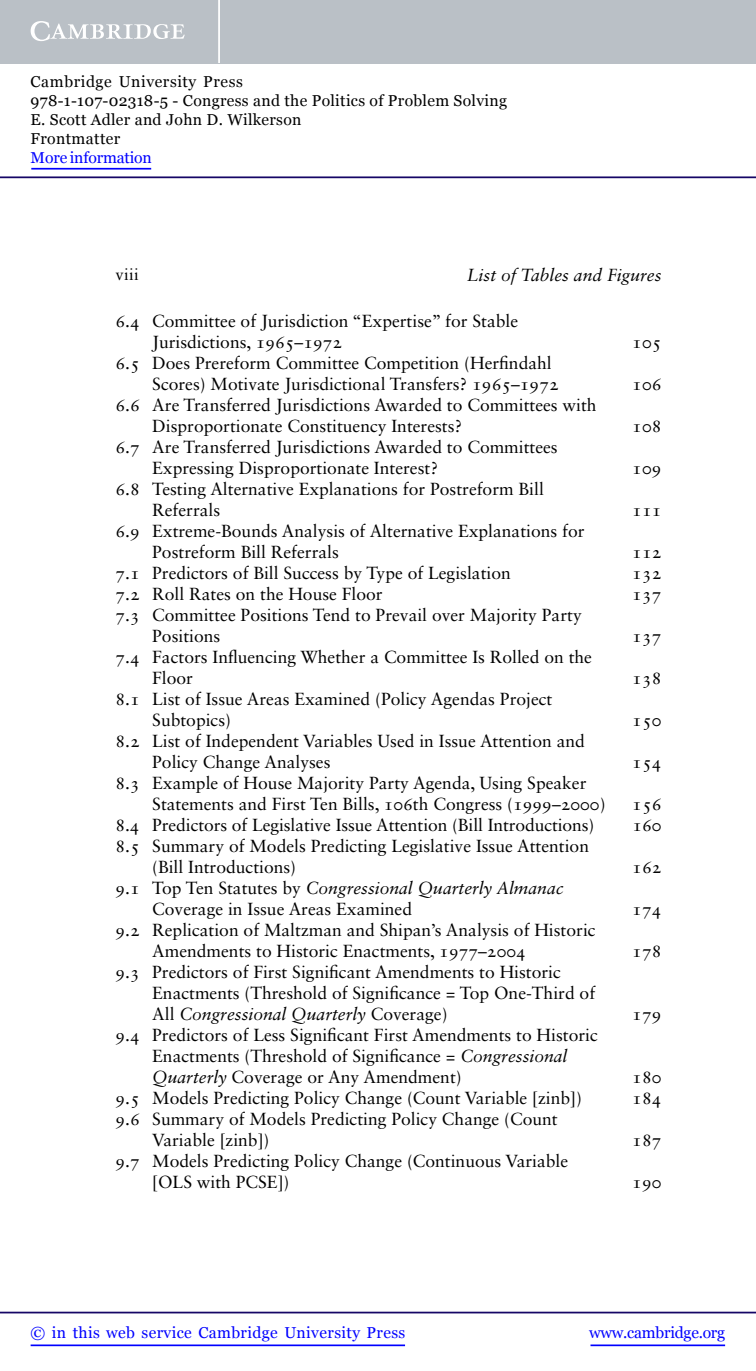
<style>
.page{position:relative;width:756px;height:1371px;background:#fff}
.page>*{position:absolute;margin:0;border:0;box-sizing:border-box;transform-origin:0 0}
.t1{font:17.5px/21px "Sabon LT Std";color:#000}
.t2{font:italic 17.5px "Sabon LT Std";color:#000}
.t3{font:16.62px "Sabon LT Std";color:#000}
.t4{font:15.75px/18.9px "Georgia";letter-spacing:.02em;color:#000}
.t5{font:15.75px "Georgia";letter-spacing:.025em;color:#00f}
.t6{font:15.75px "Georgia";letter-spacing:-.015em;color:#00f}
.t7{font:15.75px "Georgia";letter-spacing:-.01em;color:#00f}
.s1{font-style:italic}
</style>
<div class="page">
<hr style="left:591px;top:1344px;width:134px;height:1px;background:#00f">
<hr style="left:0;top:1311px;width:756px;height:2px;background:#150666">
<hr style="left:31px;top:1344px;width:374px;height:1px;background:#00f">
<div style="left:0;top:0;width:756px;height:63px;background:#bac0c6"></div>
<svg style="left:31px;top:21px;width:154px;height:20px"></svg>
<hr style="left:218px;top:0;width:2px;height:63px;background:#fff">
<hr style="left:0;top:176px;width:756px;height:2px;background:#150666">
<hr style="left:31px;top:168px;width:120px;height:1px;background:#00f">
<p class="t4" style="left:31px;top:72px;width:478px">Cambridge University Press<br>978-1-107-02318-5 - Congress and the Politics of Problem Solving E. Scott Adler and John D. Wilkerson<br>Frontmatter</p>
<p class="t7" style="left:31px;top:148px;width:123px">More information</p>
<p class="t3" style="left:116px;top:265px;width:25px">viii</p>
<p class="t2" style="left:467px;top:265px;width:196px">List of Tables and Figures</p>
<p class="t1" style="left:152px;top:310px;width:367px;text-indent:-37px">6.4 Committee of Jurisdiction “Expertise” for Stable<br>Jurisdictions, 1965–1972</p>
<p class="t1" style="left:632px;top:331px;width:31px">105</p>
<p class="t1" style="left:152px;top:352px;width:408px;text-indent:-37px">6.5 Does Prereform Committee Competition (Herfindahl<br>Scores) Motivate Jurisdictional Transfers? 1965–1972</p>
<p class="t1" style="left:152px;top:394px;width:446px;text-indent:-37px">6.6 Are Transferred Jurisdictions Awarded to Committees with<br>Disproportionate Constituency Interests?</p>
<p class="t1" style="left:152px;top:436px;width:407px;text-indent:-37px">6.7 Are Transferred Jurisdictions Awarded to Committees<br>Expressing Disproportionate Interest?</p>
<p class="t1" style="left:152px;top:478px;width:393px;text-indent:-37px">6.8 Testing Alternative Explanations for Postreform Bill<br>Referrals</p>
<p class="t1" style="left:152px;top:520px;width:434px;text-indent:-37px">6.9 Extreme-Bounds Analysis of Alternative Explanations for<br>Postreform Bill Referrals</p>
<p class="t1" style="left:632px;top:373px;width:31px">106</p>
<p class="t1" style="left:632px;top:415px;width:31px">108</p>
<p class="t1" style="left:632px;top:457px;width:31px">109</p>
<p class="t1" style="left:632px;top:499px;width:31px">111</p>
<p class="t1" style="left:632px;top:541px;width:31px">112</p>
<p class="t1" style="left:116px;top:562px;width:397px">7.1 Predictors of Bill Success by Type of Legislation</p>
<p class="t1" style="left:632px;top:562px;width:31px">132</p>
<p class="t1" style="left:116px;top:583px;width:269px">7.2 Roll Rates on the House Floor</p>
<p class="t1" style="left:632px;top:583px;width:31px">137</p>
<p class="t1" style="left:152px;top:604px;width:431px;text-indent:-37px">7.3 Committee Positions Tend to Prevail over Majority Party<br>Positions</p>
<p class="t1" style="left:632px;top:625px;width:31px">137</p>
<p class="t1" style="left:152px;top:646px;width:441px;text-indent:-37px">7.4 Factors Influencing Whether a Committee Is Rolled on the<br>Floor</p>
<p class="t1" style="left:152px;top:688px;width:402px;text-indent:-37px">8.1 List of Issue Areas Examined (Policy Agendas Project<br>Subtopics)</p>
<p class="t1" style="left:152px;top:730px;width:434px;text-indent:-37px">8.2 List of Independent Variables Used in Issue Attention and<br>Policy Change Analyses</p>
<p class="t1" style="left:152px;top:772px;width:455px;text-indent:-37px">8.3 Example of House Majority Party Agenda, Using Speaker<br>Statements and First Ten Bills, 106th Congress (1999–2000)</p>
<p class="t1" style="left:632px;top:667px;width:31px">138</p>
<p class="t1" style="left:632px;top:709px;width:31px">150</p>
<p class="t1" style="left:632px;top:751px;width:31px">154</p>
<p class="t1" style="left:632px;top:793px;width:31px">156</p>
<p class="t1" style="left:116px;top:814px;width:480px">8.4 Predictors of Legislative Issue Attention (Bill Introductions)</p>
<p class="t1" style="left:632px;top:814px;width:31px">160</p>
<p class="t1" style="left:152px;top:835px;width:438px;text-indent:-37px">8.5 Summary of Models Predicting Legislative Issue Attention (Bill Introductions)</p>
<p class="t1" style="left:632px;top:856px;width:31px">162</p>
<p class="t1" style="left:152px;top:877px;width:413px;text-indent:-37px">9.1 Top Ten Statutes by <span class="s1">Congressional Quarterly Almanac<br></span>Coverage in Issue Areas Examined</p>
<p class="t1" style="left:152px;top:919px;width:445px;text-indent:-37px">9.2 Replication of Maltzman and Shipan’s Analysis of Historic<br>Amendments to Historic Enactments, 1977–2004</p>
<p class="t1" style="left:152px;top:961px;width:444px;text-indent:-37px">9.3 Predictors of First Significant Amendments to Historic<br>Enactments (Threshold of Significance = Top One-Third of<br>All <span class="s1">Congressional Quarterly</span> Coverage)</p>
<p class="t1" style="left:152px;top:1024px;width:447px;text-indent:-37px">9.4 Predictors of Less Significant First Amendments to Historic<br>Enactments (Threshold of Significance = <span class="s1">Congressional<br>Quarterly</span> Coverage or Any Amendment)</p>
<p class="t1" style="left:632px;top:898px;width:31px">174</p>
<p class="t1" style="left:632px;top:940px;width:31px">178</p>
<p class="t1" style="left:632px;top:1003px;width:31px">179</p>
<p class="t1" style="left:632px;top:1066px;width:31px">180</p>
<p class="t1" style="left:116px;top:1087px;width:468px">9.5 Models Predicting Policy Change (Count Variable [zinb])</p>
<p class="t1" style="left:632px;top:1087px;width:31px">184</p>
<p class="t1" style="left:152px;top:1108px;width:407px;text-indent:-37px">9.6 Summary of Models Predicting Policy Change (Count<br>Variable [zinb])</p>
<p class="t1" style="left:632px;top:1129px;width:31px">187</p>
<p class="t1" style="left:152px;top:1150px;width:418px;text-indent:-37px">9.7 Models Predicting Policy Change (Continuous Variable [OLS with PCSE])</p>
<p class="t1" style="left:632px;top:1171px;width:31px">190</p>
<p class="t5" style="left:31px;top:1323px;width:376px">© in this web service Cambridge University Press</p>
<p class="t6" style="left:589px;top:1323px;width:137px">www.cambridge.org</p>
</div>
